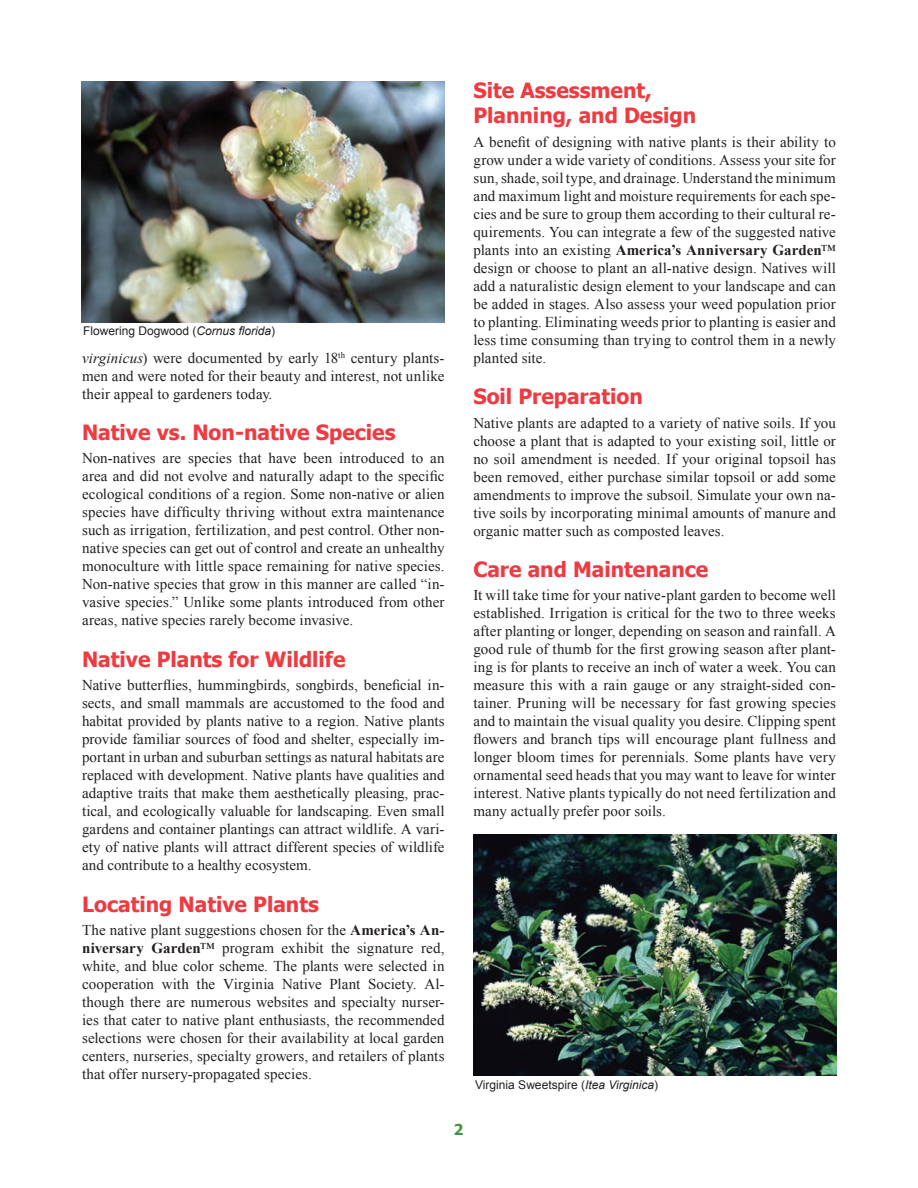
<style>
.page{position:relative;width:918px;height:1188px;background:#fff}
.page>*{position:absolute;margin:0;border:0;box-sizing:border-box;transform-origin:0 0}
.t1{font:700 21px/25.2px "Tahoma";color:#ee3a41}
.t2{font:15px/18px "Times New Roman";letter-spacing:.005em;color:#231f20;text-align:justify}
.t3{font:12px "Arial";color:#231f20}
.s1{font-style:italic}
.s2{font-weight:700}
</style>
<div class="page">
<img style="left:473px;top:835px;width:364px;height:241px">
<img style="left:81px;top:81px;width:364px;height:241px">
<p class="t3" style="left:83px;top:324px;width:194px">Flowering Dogwood (<span class="s1">Cornus florida</span>)</p>
<p class="t2" style="left:82px;top:348px;width:364px"><span class="s1">virginicus</span>) were documented by early 18<sup>th</sup> century plants&shy;men and were noted for their beauty and interest, not unlike their appeal to gardeners today<span class="s1">.</span></p>
<h1 class="t1" style="left:82px;top:419px;width:315px">Native vs. Non-native Species</h1>
<p class="t2" style="left:82px;top:449px;width:364px">Non-natives are species that have been introduced to an area and did not evolve and naturally adapt to the specific ecological conditions of a region. Some non-native or alien species have difficulty thriving without extra maintenance such as irrigation, fertilization, and pest control. Other non&shy;native species can get out of control and create an unhealthy monoculture with little space remaining for native species.<br>Non-native species that grow in this manner are called “in&shy;vasive species.” Unlike some plants introduced from other areas, native species rarely become invasive.</p>
<h1 class="t1" style="left:82px;top:646px;width:265px">Native Plants for Wildlife</h1>
<p class="t2" style="left:82px;top:676px;width:364px">Native butterflies, hummingbirds, songbirds, beneficial in&shy;sects, and small mammals are accustomed to the food and habitat provided by plants native to a region. Native plants provide familiar sources of food and shelter, especially im&shy;portant in urban and suburban settings as natural habitats are replaced with development. Native plants have qualities and adaptive traits that make them aesthetically pleasing, prac&shy;tical, and ecologically valuable for landscaping. Even small gardens and container plantings can attract wildlife. A vari&shy;ety of native plants will attract different species of wildlife and contribute to a healthy ecosystem.</p>
<h1 class="t1" style="left:82px;top:891px;width:238px">Locating Native Plants</h1>
<p class="t2" style="left:82px;top:921px;width:364px">The native plant suggestions chosen for the <span class="s2">America’s An&shy;niversary Garden</span>™ program exhibit the signature red, white, and blue color scheme. The plants were selected in cooperation with the Virginia Native Plant Society. Al&shy;though there are numerous websites and specialty nurser&shy;ies that cater to native plant enthusiasts, the recommended selections were chosen for their availability at local garden centers, nurseries, specialty growers, and retailers of plants that offer nursery-propagated species.</p>
<h1 class="t1" style="left:473px;top:77px;width:224px">Site Assessment,<br>Planning, and Design</h1>
<p class="t2" style="left:473px;top:133px;width:364px">A benefit of designing with native plants is their ability to grow under a wide variety of conditions. Assess your site for sun, shade, soil type, and drainage. Understand the minimum and maximum light and moisture requirements for each spe&shy;cies and be sure to group them according to their cultural re&shy;quirements. You can integrate a few of the suggested native plants into an existing <span class="s2">America’s Anniversary Garden</span>™ design or choose to plant an all-native design. Natives will add a naturalistic design element to your landscape and can be added in stages. Also assess your weed population prior to planting. Eliminating weeds prior to planting is easier and less time consuming than trying to control them in a newly planted site.</p>
<h1 class="t1" style="left:473px;top:383px;width:171px">Soil Preparation</h1>
<p class="t2" style="left:473px;top:413px;width:364px">Native plants are adapted to a variety of native soils. If you choose a plant that is adapted to your existing soil, little or no soil amendment is needed. If your original topsoil has been removed, either purchase similar topsoil or add some amendments to improve the subsoil. Simulate your own na&shy;tive soils by incorporating minimal amounts of manure and organic matter such as composted leaves.</p>
<h1 class="t1" style="left:473px;top:556px;width:237px">Care and Maintenance</h1>
<p class="t2" style="left:473px;top:586px;width:364px">It will take time for your native-plant garden to become well established. Irrigation is critical for the two to three weeks after planting or longer, depending on season and rainfall. A good rule of thumb for the first growing season after plant&shy;ing is for plants to receive an inch of water a week. You can measure this with a rain gauge or any straight-sided con&shy;tainer. Pruning will be necessary for fast growing species and to maintain the visual quality you desire. Clipping spent flowers and branch tips will encourage plant fullness and longer bloom times for perennials. Some plants have very ornamental seed heads that you may want to leave for winter interest. Native plants typically do not need fertilization and many actually prefer poor soils.</p>
<p class="t3" style="left:475px;top:1078px;width:184px">Virginia Sweetspire (<span class="s1">Itea Virginica</span>)</p>
</div>
